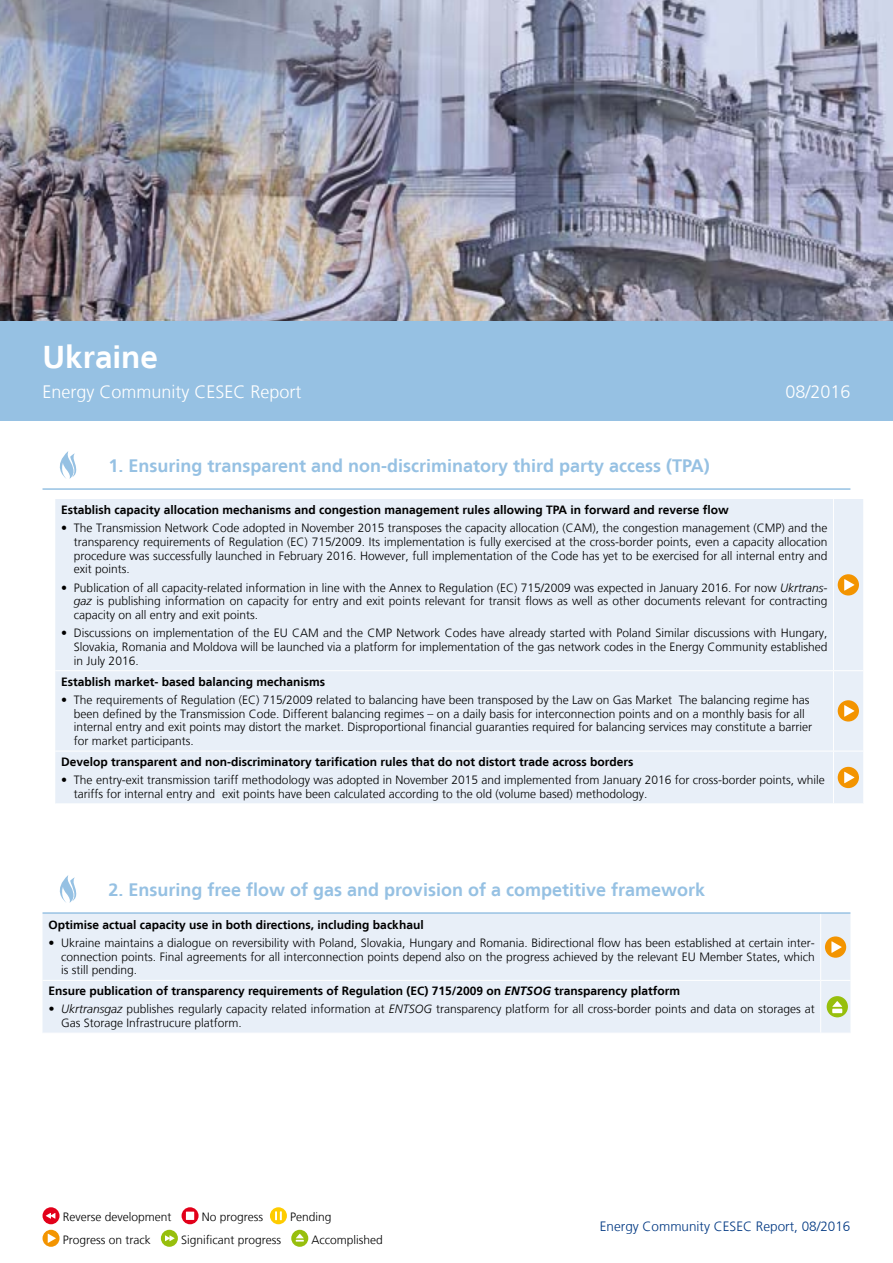
<style>
.page{position:relative;width:893px;height:1263px;background:#fff}
.page>*{position:absolute;margin:0;border:0;box-sizing:border-box;transform-origin:0 0}
.t1{font:700 31.5px "Frutiger LT";color:#fff}
.t2{font:700 18px "Frutiger LT";color:#96c1e3}
.t3{font:300 18px "Frutiger LT";color:#fff}
.t4{font:300 13.5px "Frutiger LT";color:#003882}
.t5{font:300 12px/13.8px "Frutiger LT";color:#000;text-align:justify}
.t6{font:700 12px "Frutiger LT";color:#000}
.s1{font-style:italic}
</style>
<div class="page">
<img style="left:0;top:0;width:893px;height:322px">
<div style="left:0;top:322px;width:893px;height:99px;background:#96c1e3"></div>
<svg style="left:59px;top:451px;width:18px;height:28px"></svg>
<svg style="left:59px;top:875px;width:18px;height:28px"></svg>
<div style="left:55px;top:499px;width:808px;height:304px;background:#e8eff8"></div>
<hr style="left:833px;top:499px;width:1px;height:171px;background:#fff">
<hr style="left:833px;top:671px;width:1px;height:80px;background:#fff">
<hr style="left:833px;top:751px;width:1px;height:52px;background:#fff">
<hr style="left:55px;top:751px;width:778px;height:1px;background:#fff">
<hr style="left:55px;top:670px;width:778px;height:1px;background:#fff">
<hr style="left:833px;top:670px;width:30px;height:1px;background:#fff">
<hr style="left:833px;top:751px;width:30px;height:1px;background:#fff">
<div style="left:838px;top:574px;width:21px;height:21px;background:#f39400;border-radius:50%"></div>
<svg style="left:844px;top:579px;width:10px;height:12px"></svg>
<div style="left:838px;top:700px;width:21px;height:21px;background:#f39400;border-radius:50%"></div>
<svg style="left:844px;top:705px;width:10px;height:12px"></svg>
<div style="left:838px;top:767px;width:21px;height:21px;background:#f39400;border-radius:50%"></div>
<svg style="left:844px;top:772px;width:10px;height:11px"></svg>
<div style="left:43px;top:914px;width:807px;height:119px;background:#e8eff8"></div>
<hr style="left:820px;top:914px;width:1px;height:66px;background:#fff">
<hr style="left:820px;top:981px;width:1px;height:52px;background:#fff">
<hr style="left:43px;top:980px;width:778px;height:1px;background:#fff">
<svg style="left:821px;top:980px;width:29px;height:1px"></svg>
<div style="left:825px;top:936px;width:21px;height:22px;background:#f39400;border-radius:50%"></div>
<svg style="left:831px;top:941px;width:11px;height:12px"></svg>
<div style="left:827px;top:996px;width:21px;height:21px;background:#97bf0d;border-radius:50%"></div>
<svg style="left:832px;top:1001px;width:10px;height:12px"></svg>
<hr style="left:43px;top:488px;width:807px;height:2px;background:#96c1e3">
<hr style="left:43px;top:912px;width:807px;height:2px;background:#96c1e3">
<div style="left:43px;top:1207px;width:17px;height:17px;background:#e2001a;border-radius:50%"></div>
<svg style="left:46px;top:1213px;width:9px;height:6px"></svg>
<svg style="left:182px;top:1207px;width:17px;height:17px"></svg>
<div style="left:186px;top:1211px;width:8px;height:9px;background:#fff"></div>
<div style="left:270px;top:1207px;width:17px;height:17px;background:#fecc00;border-radius:50%"></div>
<svg style="left:275px;top:1211px;width:7px;height:9px"></svg>
<svg style="left:43px;top:1230px;width:17px;height:17px"></svg>
<svg style="left:48px;top:1233px;width:8px;height:10px"></svg>
<div style="left:161px;top:1230px;width:17px;height:17px;background:#97bf0d;border-radius:50%"></div>
<svg style="left:165px;top:1235px;width:10px;height:6px"></svg>
<div style="left:291px;top:1230px;width:17px;height:17px;background:#97bf0d;border-radius:50%"></div>
<svg style="left:296px;top:1234px;width:8px;height:7px"></svg>
<h1 class="t1" style="left:43px;top:339px;width:117px">Ukraine</h1>
<h2 class="t3" style="left:43px;top:382px;width:261px">Energy Community CESEC Report</h2>
<h2 class="t3" style="left:785px;top:382px;width:67px">08/2016</h2>
<h2 class="t2" style="left:109px;top:455px;width:603px">1. Ensuring transparent and non-discriminatory third party access (TPA)</h2>
<p class="t6" style="left:61px;top:503px;width:669px">Establish capacity allocation mechanisms and congestion management rules allowing TPA in forward and reverse flow</p>
<p class="t5" style="left:74px;top:521px;width:755px;text-indent:-13px">• The Transmission Network Code adopted in November 2015 transposes the capacity allocation (CAM), the congestion management (CMP) and the transparency requirements of Regulation (EC) 715/2009. Its implementation is fully exercised at the cross-border points, even a capacity allocation procedure was successfully launched in February 2016. However, full implementation of the Code has yet to be exercised for all internal entry and exit points.</p>
<p class="t5" style="left:74px;top:581px;width:755px;text-indent:-13px">• Publication of all capacity-related information in line with the Annex to Regulation (EC) 715/2009 was expected in January 2016. For now <span class="s1">Ukrtrans&shy;gaz</span> is publishing information on capacity for entry and exit points relevant for transit flows as well as other documents relevant for contracting capacity on all entry and exit points.</p>
<p class="t5" style="left:74px;top:626px;width:755px;text-indent:-13px">• Discussions on implementation of the EU CAM and the CMP Network Codes have already started with Poland Similar discussions with Hungary, Slovakia, Romania and Moldova will be launched via a platform for implementation of the gas network codes in the Energy Community established in July 2016.</p>
<p class="t6" style="left:61px;top:674px;width:266px">Establish market- based balancing mechanisms</p>
<p class="t5" style="left:74px;top:693px;width:740px;text-align:left;text-indent:-13px">• The requirements of Regulation (EC) 715/2009 related to balancing have been transposed by the Law on Gas Market The balancing regime has been defined by the Transmission Code. Different balancing regimes – on a daily basis for interconnection points and on a monthly basis for all internal entry and exit points may distort the market. Disproportional financial guaranties required for balancing services may constitute a barrier for market participants.</p>
<p class="t6" style="left:61px;top:755px;width:574px">Develop transparent and non-discriminatory tarification rules that do not distort trade across borders</p>
<p class="t5" style="left:74px;top:773px;width:752px;text-indent:-13px">• The entry-exit transmission tariff methodology was adopted in November 2015 and implemented from January 2016 for cross-border points, while tariffs for internal entry and exit points have been calculated according to the old (volume based) methodology.</p>
<h2 class="t2" style="left:109px;top:879px;width:598px">2. Ensuring free flow of gas and provision of a competitive framework</h2>
<p class="t6" style="left:48px;top:917px;width:377px">Optimise actual capacity use in both directions, including backhaul</p>
<p class="t5" style="left:61px;top:936px;width:755px;text-indent:-13px">• Ukraine maintains a dialogue on reversibility with Poland, Slovakia, Hungary and Romania. Bidirectional flow has been established at certain inter&shy;connection points. Final agreements for all interconnection points depend also on the progress achieved by the relevant EU Member States, which is still pending.</p>
<p class="t6" style="left:48px;top:984px;width:633px">Ensure publication of transparency requirements of Regulation (EC) 715/2009 on <span class="s1">ENTSOG</span> transparency platform</p>
<p class="t5" style="left:61px;top:1002px;width:755px;text-indent:-13px"><span class="s1">• Ukrtransgaz</span> publishes regularly capacity related information at <span class="s1">ENTSOG</span> transparency platform for all cross-border points and data on storages at<br>Gas Storage Infrastrucure platform.</p>
<p class="t5" style="left:63px;top:1210px;width:110px">Reverse development</p>
<p class="t5" style="left:202px;top:1210px;width:63px">No progress</p>
<p class="t5" style="left:290px;top:1210px;width:43px">Pending</p>
<p class="t5" style="left:63px;top:1233px;width:90px">Progress on track</p>
<p class="t5" style="left:181px;top:1233px;width:102px">Significant progress</p>
<p class="t5" style="left:312px;top:1233px;width:73px">Accomplished</p>
<p class="t4" style="left:600px;top:1218px;width:252px">Energy Community CESEC Report, 08/2016</p>
</div>
